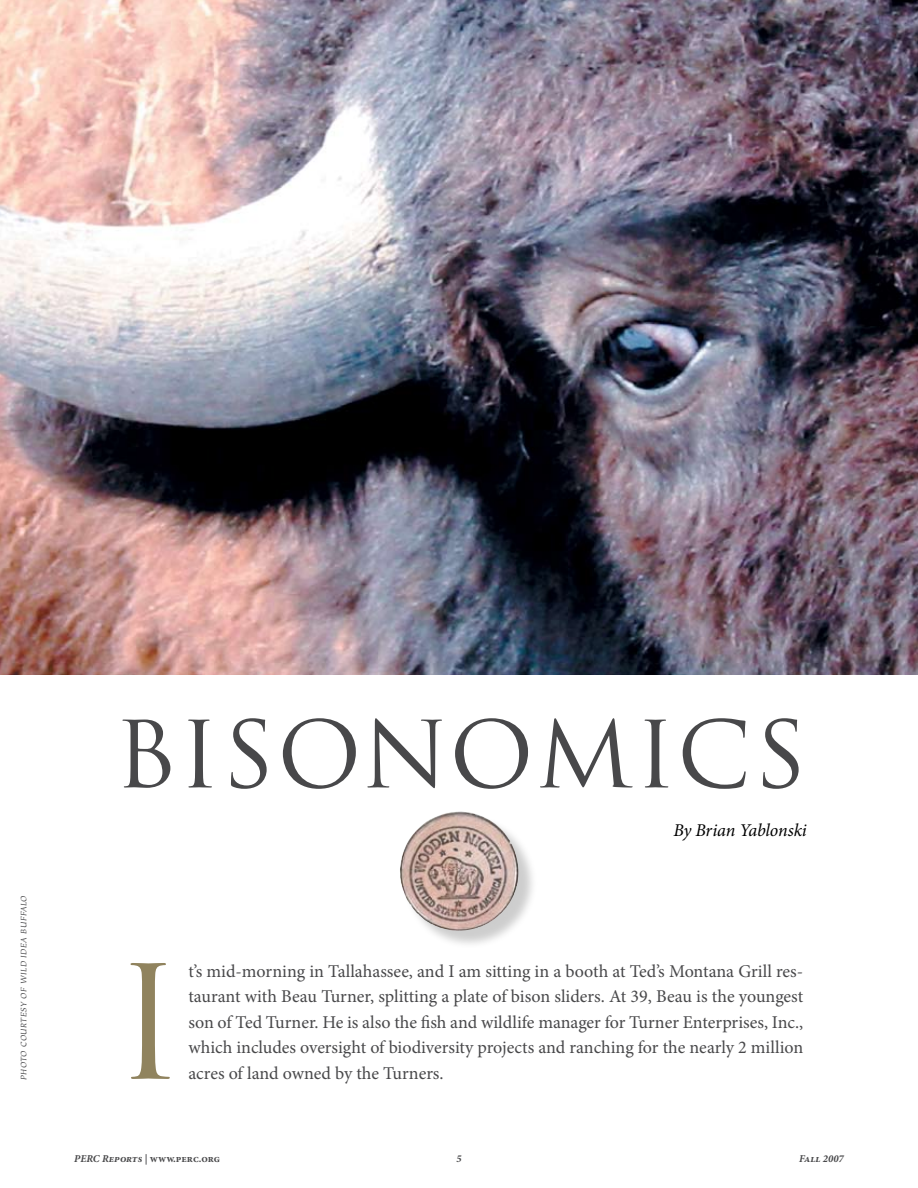
<style>
.page{position:relative;width:918px;height:1188px;background:#fff}
.page>*{position:absolute;margin:0;border:0;box-sizing:border-box;transform-origin:0 0}
.t1{font:153.45px "Trajan Pro";color:#90835e}
.t2{font:90px "Trajan Pro";color:#48484a}
.t3{font:18px/25.5px "Minion Pro";letter-spacing:-.01em;color:#48484a;text-align:justify}
.t4{font:italic 18px "Minion Pro";letter-spacing:-.015em;color:#000}
.t5{font:700 10.5px "Minion Pro";letter-spacing:-.005em;color:#48484a}
.t6{font:italic 700 10.5px "Minion Pro";color:#48484a}
.t7{font:italic 9px "Tiepolo Std";letter-spacing:.05em;color:#48484a}
.s1{font-style:italic}
</style>
<div class="page">
<img style="left:0;top:0;width:918px;height:674px">
<div style="left:400px;top:812px;width:139px;height:139px;background:#000;opacity:.2"></div>
<img style="left:400px;top:811px;width:120px;height:120px">
<p class="t7" style="left:19px;top:1080px;width:186px;rotate:-90deg">photo courtesy of wild idea buffalo</p>
<h2 class="t2" style="left:114px;top:697px;width:574px">BIS ONOMICS</h2>
<p class="t4" style="left:673px;top:818px;width:135px">By Brian Yablonski</p>
<h1 class="t1" style="left:115px;top:925px;width:69px">I</h1>
<p class="t3" style="left:188px;top:958px;width:616px">t’s mid-morning in Tallahassee, and I am sitting in a booth at Ted’s Montana Grill res&shy;taurant with Beau Turner, splitting a plate of bison sliders. At 39, Beau is the youngest son of Ted Turner. He is also the fish and wildlife manager for Turner Enterprises, Inc., which includes oversight of biodiversity projects and ranching for the nearly 2 million</p>
<p class="t3" style="left:188px;top:1060px;width:257px">acres of land owned by the Turners.</p>
<p class="t5" style="left:74px;top:1152px;width:147px"><span class="s1">PERC Reports</span> | www.perc.org</p>
<p class="t6" style="left:799px;top:1151px;width:46px">Fall 2007</p>
</div>
